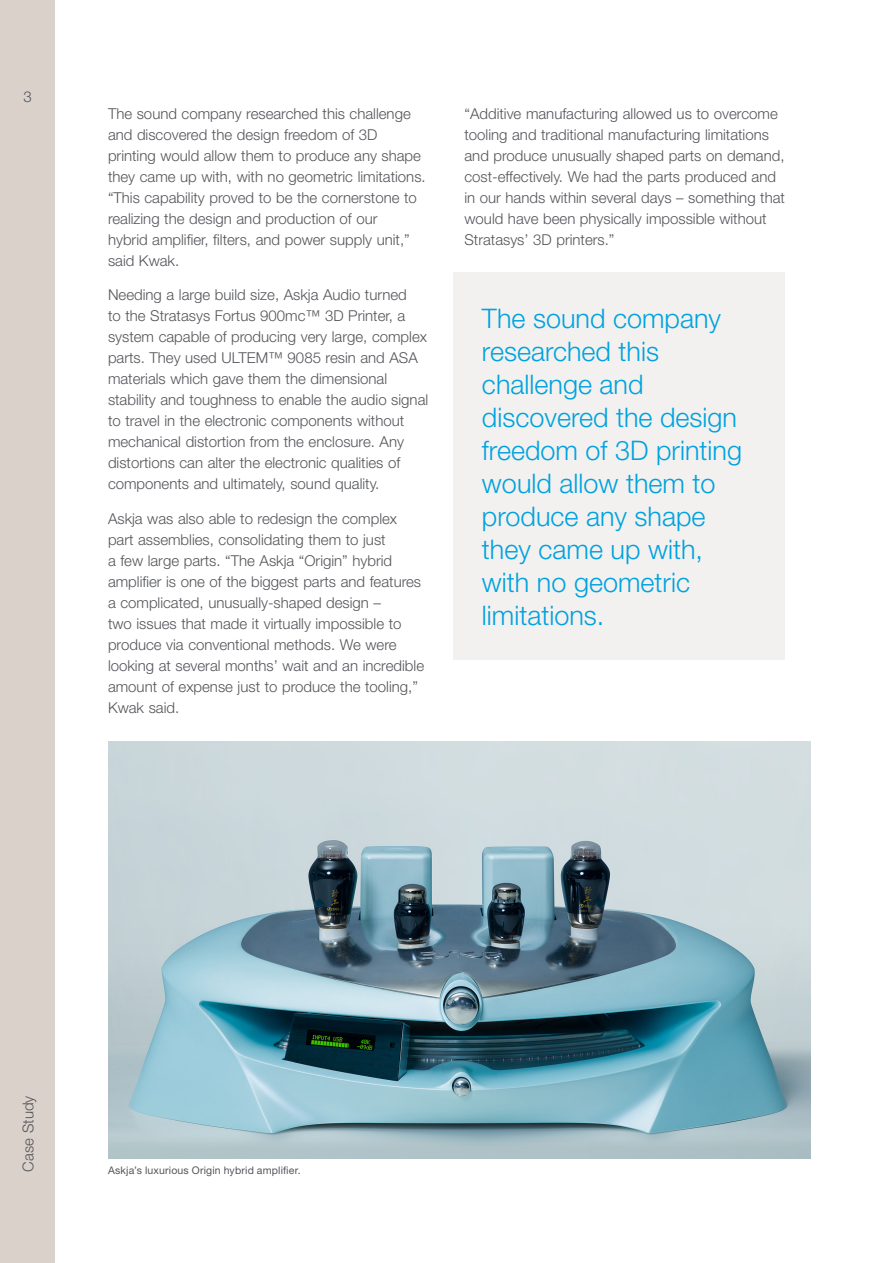
<style>
.page{position:relative;width:893px;height:1263px;background:#fff}
.page>*{position:absolute;margin:0;border:0;box-sizing:border-box;transform-origin:0 0}
.Pull_out_Quote{font:300 27px/33px "Helvetica Neue LT Std";color:#00a2df}
.Para{font:300 15px/21px "Helvetica Neue LT Std";color:#54555a}
.Caption{font:10.5px "Helvetica Neue LT Std";letter-spacing:.02em;color:#54555a}
</style>
<div class="page">
<div style="left:0;top:0;width:55px;height:1263px;background:#dad1cb"></div>
<img style="left:108px;top:742px;width:702px;height:417px">
<div style="left:453px;top:273px;width:332px;height:387px;background:#f3f1ef"></div>
<p class="Para" style="left:23px;top:86px;width:10px">3</p>
<p class="Para" style="left:108px;top:103px;width:319px">The sound company researched this challenge and discovered the design freedom of 3D printing would allow them to produce any shape they came up with, with no geometric limitations. “This capability proved to be the cornerstone to realizing the design and production of our<br>hybrid amplifier, filters, and power supply unit,” said Kwak.</p>
<p class="Para" style="left:108px;top:284px;width:322px">Needing a large build size, Askja Audio turned<br>to the Stratasys Fortus 900mc™ 3D Printer, a system capable of producing very large, complex parts. They used ULTEM™ 9085 resin and ASA materials which gave them the dimensional stability and toughness to enable the audio signal to travel in the electronic components without mechanical distortion from the enclosure. Any distortions can alter the electronic qualities of components and ultimately, sound quality.</p>
<p class="Para" style="left:108px;top:508px;width:318px">Askja was also able to redesign the complex part assemblies, consolidating them to just<br>a few large parts. “The Askja “Origin” hybrid amplifier is one of the biggest parts and features a complicated, unusually-shaped design –<br>two issues that made it virtually impossible to produce via conventional methods. We were looking at several months’ wait and an incredible amount of expense just to produce the tooling,” Kwak said.</p>
<p class="Para" style="left:464px;top:103px;width:322px">“Additive manufacturing allowed us to overcome tooling and traditional manufacturing limitations and produce unusually shaped parts on demand, cost-effectively. We had the parts produced and in our hands within several days – something that would have been physically impossible without Stratasys’ 3D printers.”</p>
<p class="Pull_out_Quote" style="left:482px;top:301px;width:262px">The sound company researched this challenge and discovered the design freedom of 3D printing would allow them to produce any shape they came up with, with no geometric limitations.</p>
<p class="Para" style="left:18px;top:1171px;width:77px;rotate:-90deg">Case Study</p>
<p class="Caption" style="left:108px;top:1164px;width:194px">Askja’s luxurious Origin hybrid amplifier.</p>
</div>
